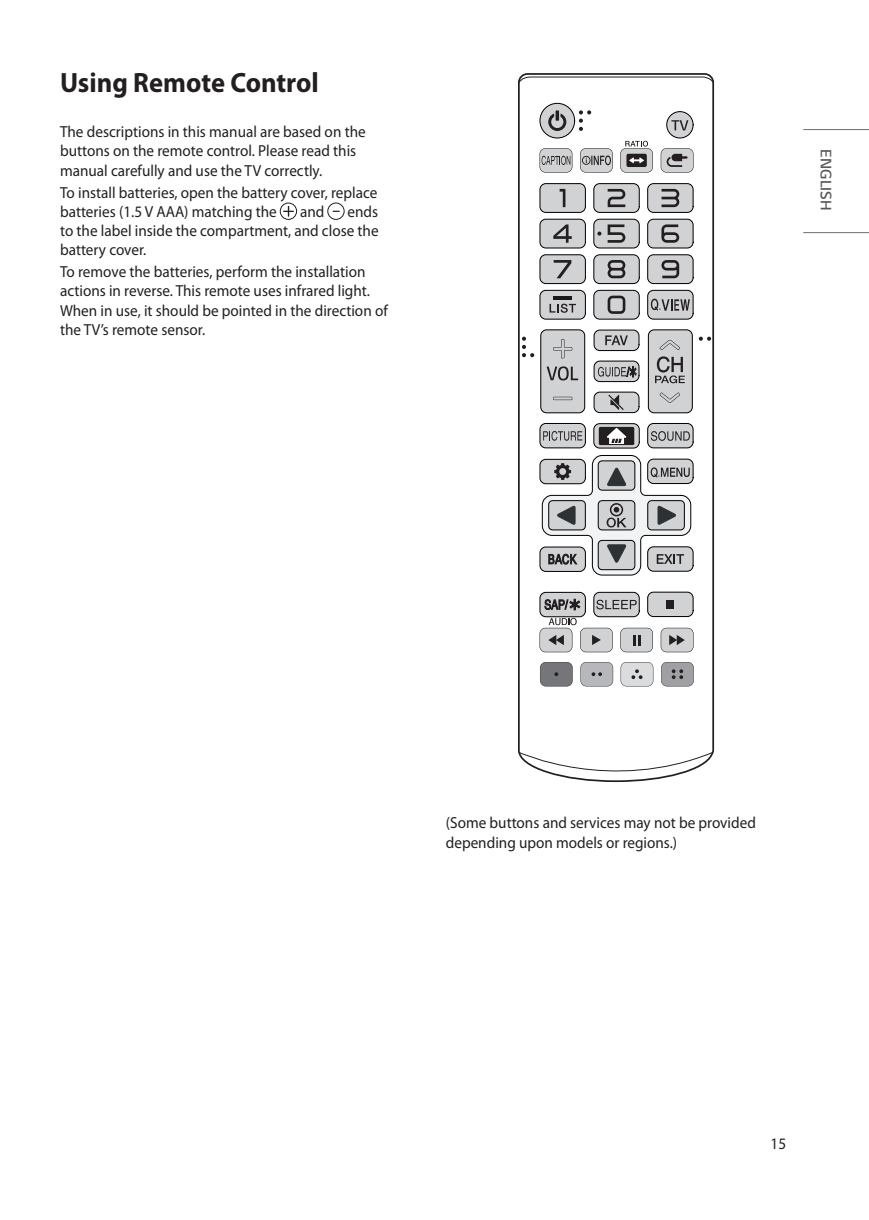
<style>
.page{position:relative;width:869px;height:1220px;background:#fff}
.page>*{position:absolute;margin:0;border:0;box-sizing:border-box;transform-origin:0 0}
.Title1{font:700 28px "Myriad Pro";color:#231f20;scale:.95 1}
.Body{font:16px/19.2px "Myriad Pro";color:#231f20;scale:.95 1}
.t1{font:300 16px "LG Smart";color:#57585a}
</style>
<div class="page">
<hr style="left:803px;top:232px;width:65px;height:1px;background:#6c6d70">
<hr style="left:803px;top:129px;width:65px;height:1px;background:#6c6d70">
<svg style="left:283px;top:206px;width:11px;height:11px"></svg>
<div style="left:280px;top:203px;width:17px;height:17px;border:1px solid #231f20;border-radius:50%"></div>
<div style="left:327px;top:203px;width:17px;height:17px;border:1px solid #231f20;border-radius:50%"></div>
<svg style="left:518px;top:73px;width:196px;height:681px"></svg>
<svg style="left:518px;top:751px;width:195px;height:32px"></svg>
<svg style="left:518px;top:76px;width:196px;height:8px"></svg>
<svg style="left:593px;top:424px;width:46px;height:24px"></svg>
<div style="left:593px;top:423px;width:46px;height:25px;border:1px dashed #000;border-radius:6px"></div>
<div style="left:647px;top:423px;width:46px;height:25px;background:#d1d2d4;border-radius:6px"></div>
<div style="left:647px;top:423px;width:46px;height:25px;border:1px dashed #000;border-radius:6px"></div>
<div style="left:540px;top:423px;width:45px;height:25px;background:#d1d2d4;border-radius:6px"></div>
<div style="left:539px;top:423px;width:46px;height:25px;border:1px dashed #000;border-radius:6px"></div>
<div style="left:593px;top:592px;width:46px;height:25px;background:#d1d2d4;border-radius:6px"></div>
<div style="left:593px;top:592px;width:46px;height:25px;border:1px dashed #000;border-radius:6px"></div>
<div style="left:647px;top:592px;width:46px;height:25px;background:#d1d2d4;border-radius:6px"></div>
<div style="left:647px;top:592px;width:46px;height:25px;border:1px dashed #000;border-radius:6px"></div>
<div style="left:540px;top:592px;width:45px;height:25px;background:#d1d2d4;border-radius:6px"></div>
<div style="left:539px;top:592px;width:46px;height:25px;border:1px dashed #000;border-radius:6px"></div>
<div style="left:647px;top:459px;width:46px;height:25px;border:1px dashed #000;border-radius:6px"></div>
<svg style="left:540px;top:459px;width:45px;height:25px"></svg>
<div style="left:539px;top:459px;width:46px;height:25px;border:1px dashed #000;border-radius:6px"></div>
<div style="left:647px;top:547px;width:46px;height:24px;border:1px dashed #000;border-radius:6px"></div>
<svg style="left:540px;top:547px;width:45px;height:24px"></svg>
<div style="left:539px;top:547px;width:46px;height:25px;border:1px dashed #000;border-radius:6px"></div>
<div style="left:540px;top:330px;width:44px;height:83px;background:#d1d2d4;border-radius:6px"></div>
<div style="left:540px;top:330px;width:45px;height:83px;border:1px solid #000;border-radius:6px"></div>
<div style="left:648px;top:330px;width:44px;height:83px;background:#d1d2d4;border-radius:6px"></div>
<div style="left:648px;top:330px;width:44px;height:83px;border:1px solid #000;border-radius:6px"></div>
<div style="left:594px;top:330px;width:45px;height:21px;background:#d1d2d4;border-radius:6px"></div>
<div style="left:593px;top:330px;width:46px;height:21px;border:1px dashed #000;border-radius:6px"></div>
<div style="left:594px;top:361px;width:45px;height:21px;background:#d1d2d4;border-radius:6px"></div>
<div style="left:593px;top:361px;width:46px;height:21px;border:1px dashed #000;border-radius:6px"></div>
<div style="left:594px;top:392px;width:45px;height:21px;background:#d1d2d4;border-radius:6px"></div>
<div style="left:593px;top:392px;width:46px;height:21px;border:1px dashed #000;border-radius:6px"></div>
<div style="left:540px;top:103px;width:34px;height:35px;background:#d1d2d4;border-radius:50%"></div>
<div style="left:539px;top:103px;width:35px;height:35px;border:1px dashed #000;border-radius:50%"></div>
<div style="left:666px;top:112px;width:27px;height:26px;background:#d1d2d4;border-radius:50%"></div>
<div style="left:666px;top:111px;width:27px;height:27px;border:1px dashed #000;border-radius:50%"></div>
<div style="left:593px;top:184px;width:46px;height:28px;background:#d1d2d4;border-radius:6px"></div>
<div style="left:593px;top:183px;width:46px;height:30px;border:1px dashed #000;border-radius:6px"></div>
<div style="left:593px;top:219px;width:46px;height:29px;background:#d1d2d4;border-radius:6px"></div>
<div style="left:593px;top:219px;width:46px;height:29px;border:1px dashed #000;border-radius:6px"></div>
<div style="left:593px;top:255px;width:46px;height:29px;background:#d1d2d4;border-radius:6px"></div>
<div style="left:593px;top:255px;width:46px;height:29px;border:1px dashed #000;border-radius:6px"></div>
<div style="left:593px;top:290px;width:46px;height:29px;background:#d1d2d4;border-radius:6px"></div>
<div style="left:593px;top:290px;width:46px;height:29px;border:1px dashed #000;border-radius:6px"></div>
<div style="left:540px;top:184px;width:45px;height:28px;background:#d1d2d4;border-radius:6px"></div>
<div style="left:539px;top:183px;width:46px;height:30px;border:1px dashed #000;border-radius:6px"></div>
<div style="left:540px;top:219px;width:45px;height:29px;background:#d1d2d4;border-radius:6px"></div>
<div style="left:539px;top:219px;width:46px;height:29px;border:1px dashed #000;border-radius:6px"></div>
<div style="left:540px;top:255px;width:45px;height:29px;background:#d1d2d4;border-radius:6px"></div>
<div style="left:539px;top:255px;width:46px;height:29px;border:1px dashed #000;border-radius:6px"></div>
<div style="left:540px;top:290px;width:45px;height:29px;background:#d1d2d4;border-radius:6px"></div>
<div style="left:539px;top:290px;width:46px;height:29px;border:1px dashed #000;border-radius:6px"></div>
<div style="left:647px;top:184px;width:46px;height:28px;background:#d1d2d4;border-radius:6px"></div>
<div style="left:647px;top:183px;width:46px;height:30px;border:1px dashed #000;border-radius:6px"></div>
<div style="left:647px;top:219px;width:46px;height:29px;background:#d1d2d4;border-radius:6px"></div>
<div style="left:647px;top:219px;width:46px;height:29px;border:1px dashed #000;border-radius:6px"></div>
<div style="left:647px;top:255px;width:46px;height:29px;background:#d1d2d4;border-radius:6px"></div>
<div style="left:647px;top:255px;width:46px;height:29px;border:1px dashed #000;border-radius:6px"></div>
<div style="left:647px;top:290px;width:46px;height:29px;background:#d1d2d4;border-radius:6px"></div>
<div style="left:647px;top:290px;width:46px;height:29px;border:1px dashed #000;border-radius:6px"></div>
<svg style="left:555px;top:110px;width:4px;height:11px"></svg>
<svg style="left:548px;top:114px;width:18px;height:17px"></svg>
<svg style="left:553px;top:224px;width:18px;height:19px"></svg>
<svg style="left:661px;top:224px;width:18px;height:19px"></svg>
<svg style="left:607px;top:224px;width:18px;height:19px"></svg>
<svg style="left:553px;top:260px;width:18px;height:18px"></svg>
<svg style="left:661px;top:260px;width:18px;height:18px"></svg>
<svg style="left:607px;top:260px;width:18px;height:18px"></svg>
<svg style="left:559px;top:189px;width:6px;height:18px"></svg>
<svg style="left:661px;top:189px;width:18px;height:18px"></svg>
<svg style="left:607px;top:189px;width:18px;height:18px"></svg>
<svg style="left:620px;top:628px;width:33px;height:24px"></svg>
<svg style="left:660px;top:628px;width:33px;height:24px"></svg>
<svg style="left:608px;top:395px;width:15px;height:15px"></svg>
<div style="left:666px;top:600px;width:8px;height:9px;background:#231f20"></div>
<svg style="left:607px;top:296px;width:18px;height:18px"></svg>
<hr style="left:553px;top:297px;width:19px;height:3px;background:#1b171b">
<svg style="left:549px;top:304px;width:27px;height:9px"></svg>
<div style="left:598px;top:427px;width:36px;height:18px;background:#231f20;border-radius:2px"></div>
<svg style="left:607px;top:428px;width:19px;height:16px"></svg>
<svg style="left:660px;top:148px;width:33px;height:25px"></svg>
<svg style="left:540px;top:662px;width:32px;height:24px"></svg>
<svg style="left:580px;top:662px;width:33px;height:24px"></svg>
<svg style="left:620px;top:662px;width:33px;height:24px"></svg>
<svg style="left:661px;top:662px;width:32px;height:24px"></svg>
<hr style="left:553px;top:397px;width:19px;height:3px;background:#000">
<svg style="left:553px;top:339px;width:19px;height:19px"></svg>
<svg style="left:659px;top:340px;width:21px;height:10px"></svg>
<svg style="left:659px;top:393px;width:21px;height:10px"></svg>
<svg style="left:522px;top:337px;width:12px;height:20px"></svg>
<svg style="left:698px;top:337px;width:13px;height:4px"></svg>
<svg style="left:579px;top:110px;width:12px;height:21px"></svg>
<svg style="left:597px;top:232px;width:4px;height:4px"></svg>
<svg style="left:544px;top:599px;width:36px;height:11px"></svg>
<svg style="left:539px;top:618px;width:73px;height:34px"></svg>
<svg style="left:580px;top:148px;width:32px;height:25px"></svg>
<svg style="left:539px;top:148px;width:33px;height:25px"></svg>
<svg style="left:620px;top:141px;width:33px;height:32px"></svg>
<svg style="left:671px;top:120px;width:17px;height:10px"></svg>
<svg style="left:650px;top:299px;width:39px;height:12px"></svg>
<svg style="left:605px;top:335px;width:22px;height:10px"></svg>
<svg style="left:598px;top:366px;width:38px;height:11px"></svg>
<svg style="left:543px;top:431px;width:39px;height:10px"></svg>
<svg style="left:650px;top:431px;width:39px;height:10px"></svg>
<svg style="left:542px;top:455px;width:149px;height:120px"></svg>
<svg style="left:596px;top:600px;width:40px;height:9px"></svg>
<svg style="left:546px;top:366px;width:32px;height:14px"></svg>
<svg style="left:655px;top:356px;width:29px;height:27px"></svg>
<p class="Title1" style="left:60px;top:65px;width:274px">Using Remote Control</p>
<p class="Body" style="left:60px;top:122px;width:323px">The descriptions in this manual are based on the buttons on the remote control. Please read this manual carefully and use the TV correctly.</p>
<p class="Body" style="left:60px;top:182px;width:335px">To install batteries, open the battery cover, replace batteries (1.5 V AAA) matching the</p>
<p class="Body" style="left:60px;top:202px;width:337px;text-align:justify;text-indent:287px">ends to the label inside the compartment, and close the battery cover.</p>
<p class="Body" style="left:60px;top:262px;width:346px">To remove the batteries, perform the installation actions in reverse. This remote uses infrared light.<br>When in use, it should be pointed in the direction of the TV’s remote sensor.</p>
<p class="Body" style="left:300px;top:202px;width:27px">and</p>
<p class="t1" style="left:836px;top:149px;width:62px;rotate:90deg">ENGLISH</p>
<p class="Body" style="left:446px;top:813px;width:328px">(Some buttons and services may not be provided depending upon models or regions.)</p>
<p class="Body" style="left:770px;top:1133px;width:18px">15</p>
</div>
